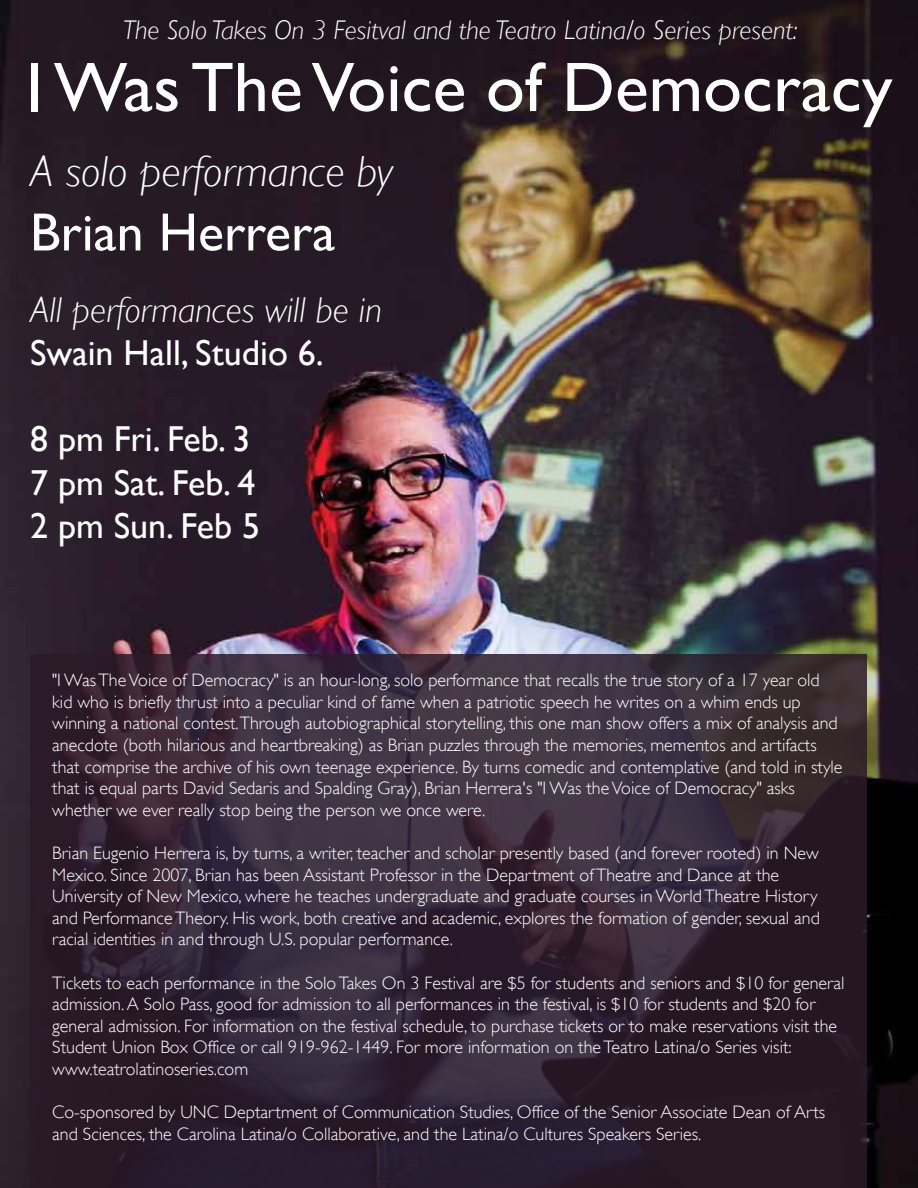
<style>
.page{position:relative;width:918px;height:1188px;background:#fff}
.page>*{position:absolute;margin:0;border:0;box-sizing:border-box;transform-origin:0 0}
.t1{font:70.5px "Gill Sans";color:#fff}
.t2{font:54px "Gill Sans";color:#fff}
.t3{font:italic 300 43.5px "Gill Sans";color:#fff}
.t4{font:36px/43.2px "Gill Sans";color:#fff}
.t5{font:italic 300 36px "Gill Sans";color:#fff}
.t6{font:italic 300 27px "Gill Sans";color:#fff}
.t7{font:300 18px/21.6px "Gill Sans";color:#fff}
</style>
<div class="page">
<img style="left:0;top:0;width:918px;height:1188px">
<svg style="left:30px;top:654px;width:837px;height:534px;background:#322434"></svg>
<h3 class="t6" style="left:123px;top:14px;width:676px">The Solo Takes On 3 Fesitval and the Teatro Latina/o Series present:</h3>
<h1 class="t1" style="left:26px;top:46px;width:869px">I Was The Voice of Democracy</h1>
<h3 class="t3" style="left:30px;top:147px;width:365px">A solo performance by</h3>
<h2 class="t2" style="left:30px;top:200px;width:307px">Brian Herrera</h2>
<h3 class="t5" style="left:30px;top:289px;width:353px">All performances will be in</h3>
<h3 class="t4" style="left:30px;top:331px;width:295px">Swain Hall, Studio 6.</h3>
<h3 class="t4" style="left:30px;top:417px;width:232px">8 pm Fri. Feb. 3<br>7 pm Sat. Feb. 4<br>2 pm Sun. Feb 5</h3>
<p class="t7" style="left:52px;top:669px;width:792px">"I Was The Voice of Democracy" is an hour-long, solo performance that recalls the true story of a 17 year old kid who is briefly thrust into a peculiar kind of fame when a patriotic speech he writes on a whim ends up winning a national contest.Through autobiographical storytelling, this one man show offers a mix of analysis and anecdote (both hilarious and heartbreaking) as Brian puzzles through the memories, mementos and artifacts that comprise the archive of his own teenage experience. By turns comedic and contemplative (and told in style that is equal parts David Sedaris and Spalding Gray), Brian Herrera's "I Was the Voice of Democracy" asks whether we ever really stop being the person we once were.</p>
<p class="t7" style="left:52px;top:842px;width:769px">Brian Eugenio Herrera is, by turns, a writer, teacher and scholar presently based (and forever rooted) in New Mexico. Since 2007, Brian has been Assistant Professor in the Department of Theatre and Dance at the University of New Mexico, where he teaches undergraduate and graduate courses in World Theatre History and Performance Theory. His work, both creative and academic, explores the formation of gender, sexual and racial identities in and through U.S. popular performance.</p>
<p class="t7" style="left:52px;top:972px;width:794px">Tickets to each performance in the Solo Takes On 3 Festival are $5 for students and seniors and $10 for general admission. A Solo Pass, good for admission to all performances in the festival, is $10 for students and $20 for general admission. For information on the festival schedule, to purchase tickets or to make reservations visit the Student Union Box Office or call 919-962-1449. For more information on the Teatro Latina/o Series visit: www.teatrolatinoseries.com</p>
<p class="t7" style="left:52px;top:1101px;width:774px">Co-sponsored by UNC Deptartment of Communication Studies, Office of the Senior Associate Dean of Arts and Sciences, the Carolina Latina/o Collaborative, and the Latina/o Cultures Speakers Series.</p>
</div>
